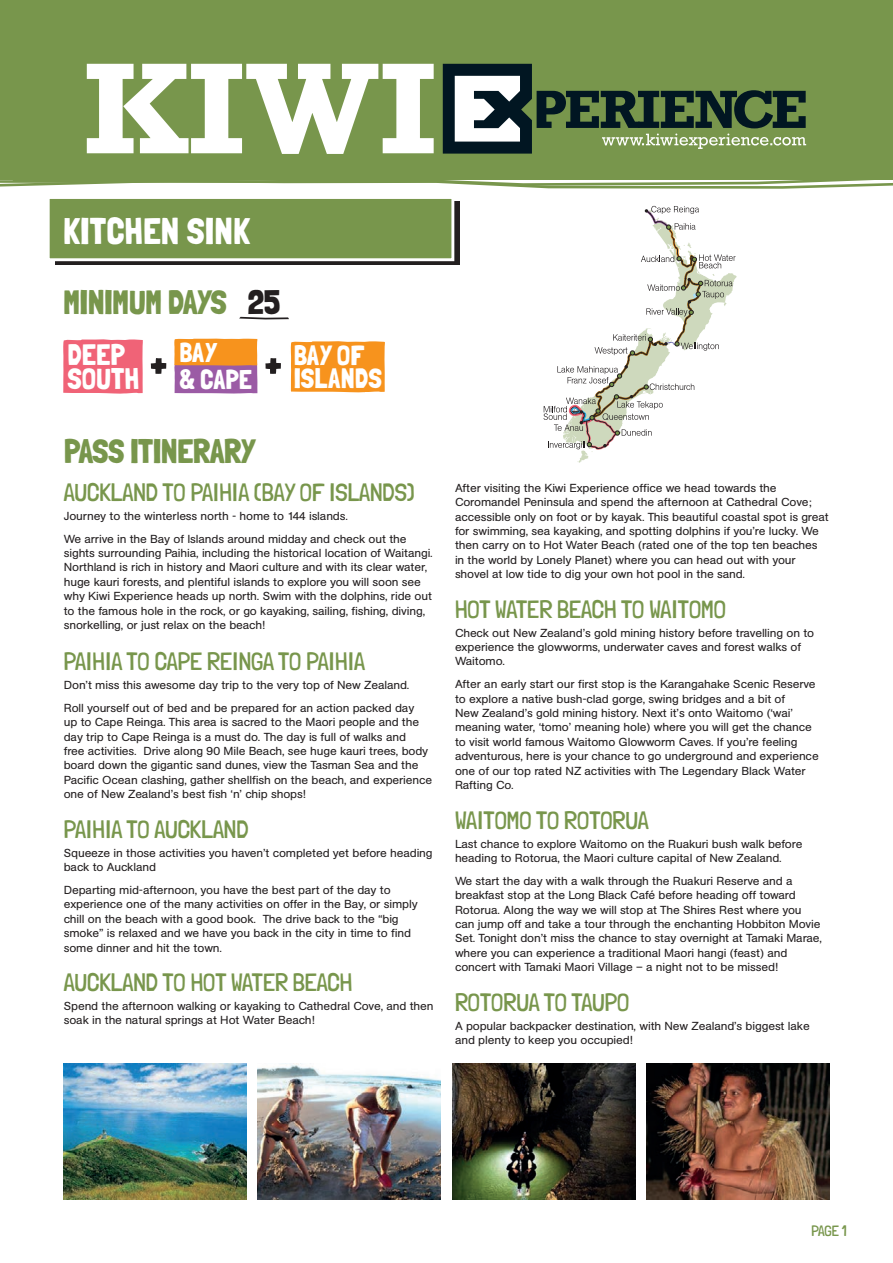
<style>
.page{position:relative;width:893px;height:1263px;background:#fff}
.page>*{position:absolute;margin:0;border:0;box-sizing:border-box;transform-origin:0 0}
.t1{font:37.2px "Londrina Solid";color:#fff}
.t2{font:34.05px "Londrina Solid";letter-spacing:-.02em;color:#78964c}
.t3{font:34.05px "Londrina Solid";color:#231f20}
.t4{font:29.7px/24.5px "Londrina Solid";color:#fff}
.t5{font:28.05px/23.1px "Londrina Solid";color:#fff}
.t6{font:27.3px/26.7px "Londrina Solid";color:#fff}
.t7{font:25.05px "Londrina";color:#78964c}
.t8{font:15px "Londrina";color:#78964c}
.t9{font:11.55px/14.4px "AG Buch BQ";letter-spacing:-.01em;color:#231f20;scale:1.04 1}
</style>
<div class="page">
<div style="left:0;top:0;width:893px;height:180px;background:#78964c"></div>
<svg style="left:0;top:64px;width:893px;height:125px"></svg>
<svg style="left:239px;top:317px;width:50px;height:2px"></svg>
<div style="left:55px;top:202px;width:405px;height:63px;background:linear-gradient(to right,#231f20,#231f20)"></div>
<div style="left:47px;top:196px;width:407px;height:65px;background:#78964c;border:3px solid #fff"></div>
<svg style="left:265px;top:358px;width:16px;height:16px"></svg>
<svg style="left:151px;top:358px;width:15px;height:16px"></svg>
<svg style="left:174px;top:339px;width:83px;height:54px;background:#c87763"></svg>
<div style="left:63px;top:339px;width:80px;height:55px;background:#f06377"></div>
<svg style="left:544px;top:206px;width:192px;height:257px"></svg>
<img style="left:64px;top:1063px;width:183px;height:136px">
<img style="left:258px;top:1063px;width:183px;height:136px">
<img style="left:452px;top:1063px;width:183px;height:136px">
<img style="left:646px;top:1063px;width:183px;height:136px">
<svg style="left:290px;top:341px;width:95px;height:52px;background:#f79827"></svg>
<h1 class="t1" style="left:63px;top:209px;width:188px">KITCHEN SINK</h1>
<h2 class="t2" style="left:63px;top:282px;width:165px">MINIMUM DAYS</h2>
<h2 class="t3" style="left:247px;top:282px;width:35px">25</h2>
<h3 class="t4" style="left:67px;top:342px;width:73px">DEEP<br>SOUTH</h3>
<h3 class="t6" style="left:179px;top:339px;width:74px">BAY<br>&amp; CAPE</h3>
<h3 class="t5" style="left:294px;top:343px;width:90px">BAY OF<br>ISLANDS</h3>
<h2 class="t2" style="left:64px;top:431px;width:193px">PASS ITINERARY</h2>
<h3 class="t7" style="left:64px;top:477px;width:352px">AUCKLAND TO PAIHIA (BAY OF ISLANDS)</h3>
<p class="t9" style="left:64px;top:504px;width:331px;line-height:23px">Journey to the winterless north - home to 144 islands.<br>We arrive in the Bay of Islands around midday and check out the</p>
<p class="t9" style="left:64px;top:546px;width:356px">sights surrounding Paihia, including the historical location of Waitangi.<br>Northland is rich in history and Maori culture and with its clear water, huge kauri forests, and plentiful islands to explore you will soon see why Kiwi Experience heads up north. Swim with the dolphins, ride out to the famous hole in the rock, or go kayaking, sailing, fishing, diving, snorkelling, or just relax on the beach!</p>
<h3 class="t7" style="left:64px;top:647px;width:303px">PAIHIA TO CAPE REINGA TO PAIHIA</h3>
<p class="t9" style="left:64px;top:674px;width:339px;line-height:23px">Don’t miss this awesome day trip to the very top of New Zealand.<br>Roll yourself out of bed and be prepared for an action packed day</p>
<p class="t9" style="left:64px;top:715px;width:356px">up to Cape Reinga. This area is sacred to the Maori people and the day trip to Cape Reinga is a must do. The day is full of walks and<br>free activities. Drive along 90 Mile Beach, see huge kauri trees, body board down the gigantic sand dunes, view the Tasman Sea and the Pacific Ocean clashing, gather shellfish on the beach, and experience one of New Zealand’s best fish ‘n’ chip shops!</p>
<h3 class="t7" style="left:64px;top:814px;width:186px">PAIHIA TO AUCKLAND</h3>
<p class="t9" style="left:64px;top:846px;width:356px">Squeeze in those activities you haven’t completed yet before heading back to Auckland</p>
<p class="t9" style="left:64px;top:883px;width:342px">Departing mid-afternoon, you have the best part of the day to experience one of the many activities on offer in the Bay, or simply chill on the beach with a good book. The drive back to the “big smoke” is relaxed and we have you back in the city in time to find some dinner and hit the town.</p>
<h3 class="t7" style="left:64px;top:968px;width:290px">AUCKLAND TO HOT WATER BEACH</h3>
<p class="t9" style="left:64px;top:999px;width:357px">Spend the afternoon walking or kayaking to Cathedral Cove, and then soak in the natural springs at Hot Water Beach!</p>
<p class="t9" style="left:455px;top:481px;width:361px">After visiting the Kiwi Experience office we head towards the Coromandel Peninsula and spend the afternoon at Cathedral Cove; accessible only on foot or by kayak. This beautiful coastal spot is great for swimming, sea kayaking, and spotting dolphins if you’re lucky. We then carry on to Hot Water Beach (rated one of the top ten beaches in the world by Lonely Planet) where you can head out with your shovel at low tide to dig your own hot pool in the sand.</p>
<h3 class="t7" style="left:455px;top:594px;width:272px">HOT WATER BEACH TO WAITOMO</h3>
<p class="t9" style="left:455px;top:625px;width:347px">Check out New Zealand’s gold mining history before travelling on to experience the glowworms, underwater caves and forest walks of<br>Waitomo.</p>
<p class="t9" style="left:455px;top:677px;width:351px">After an early start our first stop is the Karangahake Scenic Reserve to explore a native bush-clad gorge, swing bridges and a bit of<br>New Zealand’s gold mining history. Next it’s onto Waitomo (‘wai’ meaning water, ‘tomo’ meaning hole) where you will get the chance to visit world famous Waitomo Glowworm Caves. If you’re feeling adventurous, here is your chance to go underground and experience one of our top rated NZ activities with The Legendary Black Water Rafting Co.</p>
<h3 class="t7" style="left:455px;top:805px;width:195px">WAITOMO TO ROTORUA</h3>
<p class="t9" style="left:455px;top:836px;width:336px">Last chance to explore Waitomo on the Ruakuri bush walk before heading to Rotorua, the Maori culture capital of New Zealand.</p>
<p class="t9" style="left:455px;top:874px;width:354px">We start the day with a walk through the Ruakuri Reserve and a breakfast stop at the Long Black Café before heading off toward Rotorua. Along the way we will stop at The Shires Rest where you can jump off and take a tour through the enchanting Hobbiton Movie Set. Tonight don’t miss the chance to stay overnight at Tamaki Marae, where you can experience a traditional Maori hangi (feast) and concert with Tamaki Maori Village – a night not to be missed!</p>
<h3 class="t7" style="left:455px;top:987px;width:176px">ROTORUA TO TAUPO</h3>
<p class="t9" style="left:455px;top:1019px;width:343px">A popular backpacker destination, with New Zealand’s biggest lake and plenty to keep you occupied!</p>
<p class="t8" style="left:811px;top:1221px;width:37px">PAGE 1</p>
</div>
